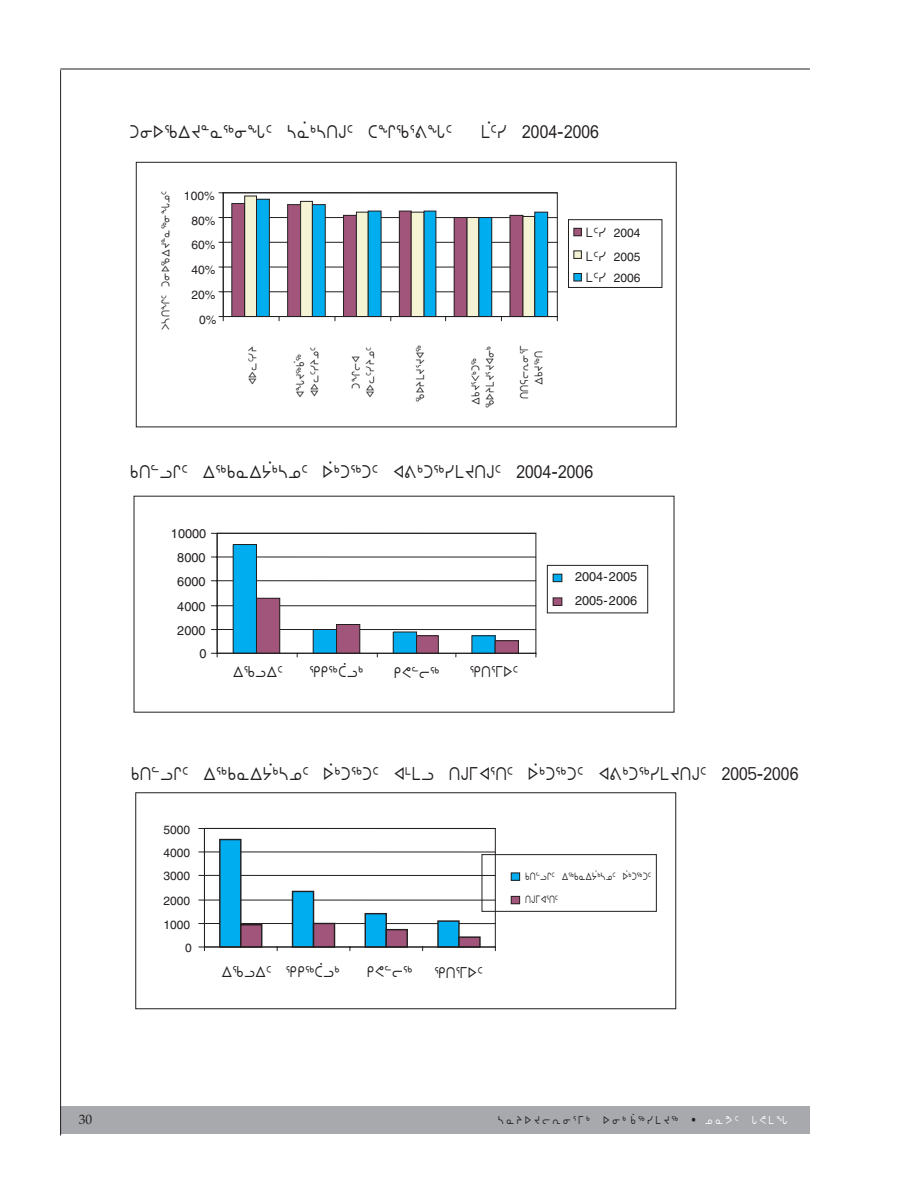
<style>
.page{position:relative;width:918px;height:1188px;background:#fff}
.page>*{position:absolute;margin:0;border:0;box-sizing:border-box;transform-origin:0 0}
.t1{font:19.5px "Nunacom";color:#231f20;scale:.9 1}
.t2{font:16.5px "Nunacom";color:#231f20;scale:.9 1}
.t3{font:13.5px "Palatino";color:#231f20}
.t4{font:12.75px/23.7px "Helvetica";color:#231f20}
.t5{font:12px/14.4px "Nunacom";color:#231f20;scale:.9 1}
.t6{font:12px/24.9px "Helvetica";color:#231f20}
.t7{font:12px "Nunacom";letter-spacing:.195em;color:#231f20;scale:.9 1}
.t8{font:11.25px/23.4px "Nunacom";color:#231f20;scale:.8 1}
.s1{font-family:"Arial"}
.s2{font-family:"Nunacom";font-size:14.1px}
.s3{font-family:"Helvetica"}
.s4{color:#fff}
</style>
<div class="page">
<hr style="left:223px;top:291px;width:334px;height:1px;background:#231f20">
<hr style="left:223px;top:267px;width:334px;height:1px;background:#231f20">
<hr style="left:223px;top:242px;width:334px;height:1px;background:#231f20">
<hr style="left:223px;top:217px;width:334px;height:1px;background:#231f20">
<hr style="left:223px;top:192px;width:334px;height:1px;background:#231f20">
<div style="left:232px;top:204px;width:13px;height:113px;background:#a2557a"></div>
<div style="left:288px;top:205px;width:13px;height:112px;background:#a2557a"></div>
<div style="left:287px;top:204px;width:14px;height:113px;border:1px solid #231f20"></div>
<div style="left:344px;top:215px;width:12px;height:102px;background:#a2557a"></div>
<div style="left:343px;top:215px;width:14px;height:102px;border:1px solid #231f20"></div>
<div style="left:399px;top:211px;width:12px;height:106px;background:#a2557a"></div>
<div style="left:399px;top:211px;width:13px;height:106px;border:1px solid #231f20"></div>
<div style="left:454px;top:218px;width:13px;height:99px;background:#a2557a"></div>
<div style="left:454px;top:217px;width:13px;height:100px;border:1px solid #231f20"></div>
<div style="left:510px;top:215px;width:13px;height:102px;background:#a2557a"></div>
<div style="left:510px;top:215px;width:13px;height:102px;border:1px solid #231f20"></div>
<div style="left:245px;top:196px;width:12px;height:121px;background:#f4f3d4"></div>
<div style="left:244px;top:196px;width:13px;height:121px;border:1px solid #231f20"></div>
<div style="left:301px;top:201px;width:11px;height:116px;background:#f4f3d4"></div>
<div style="left:300px;top:201px;width:13px;height:116px;border:1px solid #231f20"></div>
<div style="left:356px;top:212px;width:12px;height:105px;background:#f4f3d4"></div>
<div style="left:356px;top:212px;width:13px;height:105px;border:1px solid #231f20"></div>
<div style="left:411px;top:212px;width:13px;height:105px;background:#f4f3d4"></div>
<div style="left:411px;top:212px;width:13px;height:105px;border:1px solid #231f20"></div>
<div style="left:467px;top:218px;width:12px;height:99px;background:#f4f3d4"></div>
<div style="left:523px;top:216px;width:12px;height:101px;background:#f4f3d4"></div>
<div style="left:257px;top:199px;width:12px;height:118px;background:#00adef"></div>
<div style="left:256px;top:199px;width:14px;height:118px;border:1px solid #231f20"></div>
<div style="left:312px;top:205px;width:13px;height:112px;background:#00adef"></div>
<div style="left:312px;top:204px;width:14px;height:113px;border:1px solid #231f20"></div>
<div style="left:368px;top:211px;width:13px;height:106px;background:#00adef"></div>
<div style="left:368px;top:211px;width:13px;height:106px;border:1px solid #231f20"></div>
<div style="left:424px;top:211px;width:12px;height:106px;background:#00adef"></div>
<div style="left:479px;top:218px;width:13px;height:99px;background:#00adef"></div>
<div style="left:478px;top:217px;width:14px;height:100px;border:1px solid #231f20"></div>
<div style="left:535px;top:212px;width:13px;height:105px;background:#00adef"></div>
<div style="left:534px;top:212px;width:14px;height:105px;border:1px solid #231f20"></div>
<hr style="left:223px;top:193px;width:1px;height:124px;background:#231f20">
<hr style="left:223px;top:316px;width:334px;height:1px;background:#231f20">
<svg style="left:219px;top:316px;width:5px;height:5px"></svg>
<div style="left:568px;top:219px;width:94px;height:69px;border:1px solid #231f20"></div>
<div style="left:574px;top:228px;width:7px;height:8px;background:#a2557a"></div>
<div style="left:573px;top:228px;width:9px;height:8px;border:1px solid #231f20"></div>
<div style="left:574px;top:251px;width:7px;height:7px;background:#f4f3d4"></div>
<div style="left:573px;top:251px;width:9px;height:8px;border:1px solid #231f20"></div>
<div style="left:574px;top:273px;width:7px;height:8px;background:#00adef"></div>
<div style="left:573px;top:273px;width:9px;height:8px;border:1px solid #231f20"></div>
<div style="left:136px;top:162px;width:541px;height:265px;border:1px solid #231f20"></div>
<div style="left:61px;top:1107px;width:749px;height:27px;background:#a7a9ac"></div>
<hr style="left:60px;top:70px;width:1px;height:1066px;background:#231f20">
<hr style="left:60px;top:69px;width:750px;height:1px;background:#231f20">
<svg style="left:134px;top:496px;width:540px;height:217px"></svg>
<div style="left:135px;top:792px;width:541px;height:217px;border:1px solid #231f20"></div>
<hr style="left:204px;top:923px;width:291px;height:1px;background:#231f20">
<hr style="left:204px;top:900px;width:291px;height:1px;background:#231f20">
<hr style="left:204px;top:875px;width:291px;height:1px;background:#231f20">
<hr style="left:204px;top:852px;width:291px;height:1px;background:#231f20">
<div style="left:204px;top:828px;width:292px;height:119px;border:1px solid #231f20"></div>
<div style="left:220px;top:840px;width:21px;height:107px;background:#00adef"></div>
<div style="left:219px;top:839px;width:23px;height:109px;border:1px solid #231f20"></div>
<div style="left:293px;top:891px;width:21px;height:56px;background:#00adef"></div>
<div style="left:292px;top:891px;width:22px;height:57px;border:1px solid #231f20"></div>
<div style="left:365px;top:914px;width:21px;height:33px;background:#00adef"></div>
<div style="left:365px;top:913px;width:22px;height:35px;border:1px solid #231f20"></div>
<div style="left:438px;top:921px;width:21px;height:26px;background:#00adef"></div>
<div style="left:437px;top:920px;width:23px;height:28px;border:1px solid #231f20"></div>
<div style="left:241px;top:925px;width:21px;height:22px;background:#a2557a"></div>
<div style="left:240px;top:924px;width:22px;height:24px;border:1px solid #231f20"></div>
<div style="left:314px;top:924px;width:21px;height:23px;background:#a2557a"></div>
<div style="left:313px;top:923px;width:22px;height:25px;border:1px solid #231f20"></div>
<div style="left:386px;top:930px;width:21px;height:17px;background:#a2557a"></div>
<div style="left:386px;top:929px;width:22px;height:19px;border:1px solid #231f20"></div>
<div style="left:459px;top:937px;width:21px;height:10px;background:#a2557a"></div>
<div style="left:458px;top:936px;width:23px;height:12px;border:1px solid #231f20"></div>
<hr style="left:204px;top:828px;width:1px;height:119px;background:#231f20">
<hr style="left:204px;top:947px;width:291px;height:1px;background:#231f20">
<div style="left:511px;top:873px;width:9px;height:7px;background:#00adef"></div>
<div style="left:511px;top:873px;width:9px;height:8px;border:1px solid #231f20"></div>
<div style="left:511px;top:896px;width:9px;height:8px;background:#a2557a"></div>
<div style="left:511px;top:896px;width:9px;height:8px;border:1px solid #231f20"></div>
<div style="left:482px;top:854px;width:175px;height:58px;border:1px solid #231f20"></div>
<p class="t1" style="left:130px;top:120px;width:360px">GISCWJ8N6IZ5 N+N4NTA5 BQC3FZ5</p>
<p class="t1" style="left:481px;top:120px;width:133px">+M5Y @))$<span class="s1">-</span>@))^</p>
<p class="t5" style="left:158px;top:330px;width:156px;rotate:-90deg">SNTQ5 GISCWJ8N6IZK5</p>
<p class="t6" style="left:184px;top:185px;width:32px">100%</p>
<p class="t6" style="left:192px;top:209px;width:26px">80%</p>
<p class="t6" style="left:192px;top:234px;width:26px">60%</p>
<p class="t6" style="left:192px;top:259px;width:26px">40%</p>
<p class="t6" style="left:192px;top:284px;width:26px">20%</p>
<p class="t6" style="left:199px;top:308px;width:19px">0%</p>
<p class="t5" style="left:245px;top:385px;width:44px;rotate:-90deg">XSM5YP</p>
<p class="t5" style="left:293px;top:398px;width:59px;rotate:-90deg">XZJ6+V6<br>XSM5YPK5</p>
<p class="t5" style="left:348px;top:398px;width:58px;text-align:center;rotate:-90deg">GQOX<br>XSM5YPK5</p>
<p class="t5" style="left:413px;top:402px;width:65px;rotate:-90deg">CSPMJ3JX6</p>
<p class="t5" style="left:468px;top:408px;width:70px;rotate:-90deg">WVJ3X4G6<br>CSPMJ3JXI4</p>
<p class="t5" style="left:517px;top:385px;width:46px;text-indent:-14px;rotate:-90deg">TTCOEI3U<br>WVJ6T</p>
<p class="t6" style="left:586px;top:221px;width:56px"><span class="s2">M5Y</span> 2004<br><span class="s2">M5Y</span> 2005</p>
<p class="t6" style="left:586px;top:266px;width:56px"><span class="s2">M5Y</span> 2006</p>
<p class="t1" style="left:130px;top:460px;width:517px">VT9LQ5 W6VNW+/4NK5 +S4G6G5 XF4G6YMJTA5 @))$<span class="s1">-</span>@))^</p>
<p class="t4" style="left:171px;top:523px;width:37px">10000</p>
<p class="t4" style="left:177px;top:547px;width:30px">8000</p>
<p class="t4" style="left:177px;top:571px;width:30px">6000</p>
<p class="t4" style="left:177px;top:596px;width:30px">4000</p>
<p class="t4" style="left:177px;top:619px;width:30px">2000</p>
<p class="t4" style="left:200px;top:643px;width:9px">0</p>
<p class="t2" style="left:233px;top:662px;width:57px">WCLW5</p>
<p class="t2" style="left:310px;top:661px;width:61px">ER6+BL4</p>
<p class="t2" style="left:394px;top:662px;width:52px">R?9O6</p>
<p class="t2" style="left:470px;top:662px;width:55px">ET3US5</p>
<p class="t4" style="left:575px;top:566px;width:64px">2004-2005<br>2005-2006</p>
<p class="t1" style="left:131px;top:762px;width:744px">VT9LQ5 W6VNW+/4NK5 +S4G6G5 X7ML TAUX3T5 +S4G6G5 XF4G6YMJTA5 @))%<span class="s1">-</span>@))^</p>
<p class="t6" style="left:163px;top:818px;width:28px">5000</p>
<p class="t6" style="left:163px;top:841px;width:28px">4000</p>
<p class="t6" style="left:163px;top:865px;width:28px">3000</p>
<p class="t6" style="left:163px;top:890px;width:28px">2000</p>
<p class="t6" style="left:163px;top:913px;width:28px">1000</p>
<p class="t6" style="left:185px;top:936px;width:8px">0</p>
<p class="t2" style="left:222px;top:962px;width:133px">WCLW5 ER6+BL4</p>
<p class="t2" style="left:367px;top:962px;width:52px">R?9O6</p>
<p class="t2" style="left:434px;top:962px;width:55px">ET3US5</p>
<p class="t8" style="left:525px;top:864px;width:159px">VT9LQ5 W6VNW+/4NK5 +S4G6G5<br>TAUX3T5</p>
<p class="t3" style="left:79px;top:1114px;width:15px">30</p>
<p class="t7" style="left:498px;top:1112px;width:323px">NNPSJOEI3U4 SI4+V6YMJ6 <span class="s3">•</span> <span class="s4">KNK5 Z?MZ</span></p>
</div>
